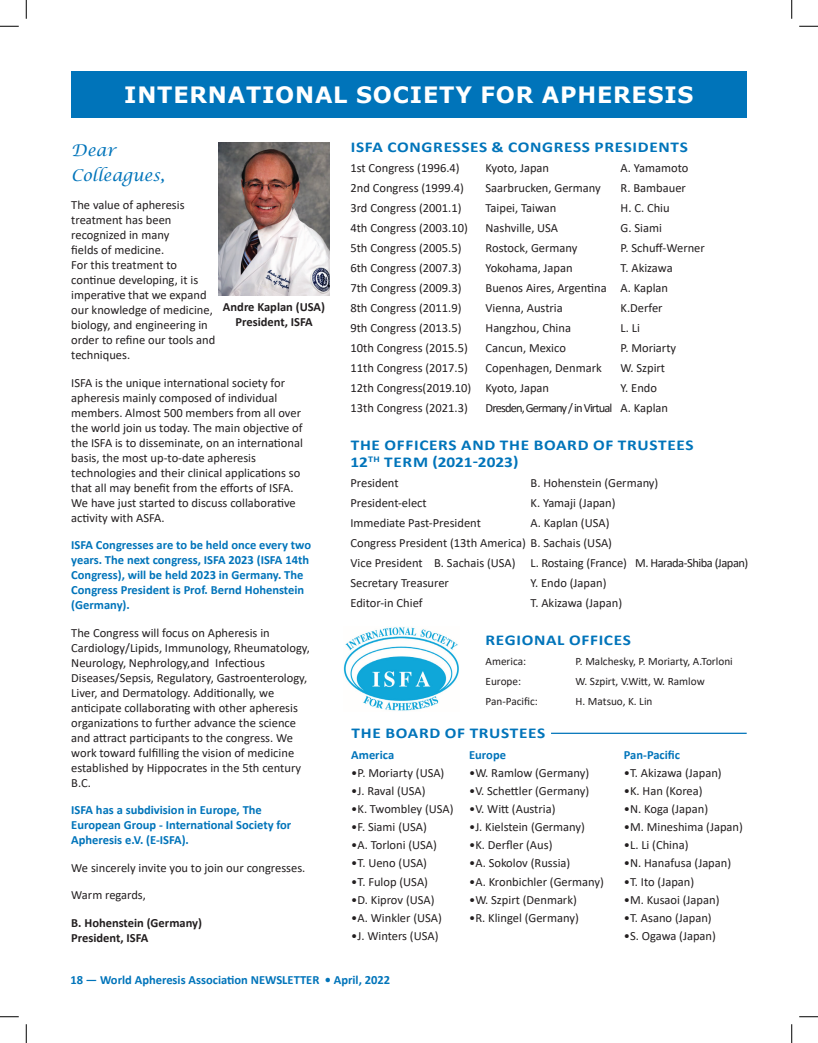
<style>
.page{position:relative;width:818px;height:1043px;background:#fff}
.page>*{position:absolute;margin:0;border:0;box-sizing:border-box;transform-origin:0 0}
.t1{font:700 22.5px "Verdana";letter-spacing:.035em;color:#fff}
.t2{font:italic 16.25px/25px "Lucida Calligraphy";color:#0074ba}
.t3{font:700 15px "Calibri";letter-spacing:.04em;color:#0074ba;scale:1.15 1}
.t4{font:700 15px "Calibri";color:#0074ba;scale:1.15 1}
.t5{font:12.5px/15px "Calibri";color:#231f20}
.t6{font:700 12.5px/15px "Calibri";color:#0074ba}
.t7{font:700 12.5px/15px "Calibri";color:#231f20}
.t8{font:12.5px "Calibri";letter-spacing:-.07em;color:#231f20}
.t9{font:11.25px "Calibri";color:#231f20}
</style>
<div class="page">
<img style="left:218px;top:142px;width:111px;height:153px">
<img style="left:343px;top:627px;width:116px;height:84px">
<hr style="left:551px;top:732px;width:195px;height:2px;background:#0074ba">
<div style="left:71px;top:71px;width:675px;height:46px;background:#0074ba"></div>
<svg style="left:0;top:26px;width:19px;height:1px"></svg>
<svg style="left:799px;top:26px;width:19px;height:1px"></svg>
<svg style="left:0;top:1016px;width:19px;height:1px"></svg>
<svg style="left:799px;top:1016px;width:19px;height:1px"></svg>
<svg style="left:26px;top:0;width:1px;height:19px"></svg>
<svg style="left:26px;top:1024px;width:1px;height:18px"></svg>
<svg style="left:791px;top:0;width:1px;height:19px"></svg>
<svg style="left:791px;top:1024px;width:1px;height:18px"></svg>
<h1 class="t1" style="left:124px;top:79px;width:51px">INTER</h1>
<h1 class="t1" style="left:208px;top:79px;width:55px">NATIO</h1>
<h1 class="t1" style="left:295px;top:79px;width:131px">NAL SOCIETY</h1>
<h1 class="t1" style="left:480px;top:79px;width:97px">FOR APHERESIS</h1>
<h2 class="t2" style="left:71px;top:138px;width:95px">Dear<br>Colleagues,</h2>
<p class="t5" style="left:71px;top:197px;width:146px">The value of apheresis treatment has been recognized in many<br>fields of medicine.<br>For this treatment to continue developing, it is imperative that we expand our knowledge of medicine, biology, and engineering in order to refine our tools and techniques.</p>
<p class="t5" style="left:71px;top:374px;width:233px">ISFA is the unique international society for apheresis mainly composed of individual members. Almost 500 members from all over the world join us today. The main objective of the ISFA is to disseminate, on an international basis, the most up-to-date apheresis technologies and their clinical applications so that all may benefit from the efforts of ISFA.<br>We have just started to discuss collaborative activity with ASFA.</p>
<p class="t6" style="left:71px;top:537px;width:241px">ISFA Congresses are to be held once every two years. The next congress, ISFA 2023 (ISFA 14th Congress), will be held 2023 in Germany. The Congress President is Prof. Bernd Hohenstein (Germany).</p>
<p class="t5" style="left:71px;top:624px;width:240px">The Congress will focus on Apheresis in Cardiology/Lipids, Immunology, Rheumatology, Neurology, Nephrology,and Infectious Diseases/Sepsis, Regulatory, Gastroenterology, Liver, and Dermatology. Additionally, we anticipate collaborating with other apheresis organizations to further advance the science and attract participants to the congress. We work toward fulfilling the vision of medicine established by Hippocrates in the 5th century B.C.</p>
<p class="t6" style="left:71px;top:802px;width:221px">ISFA has a subdivision in Europe, The<br>European Group - International Society for<br>Apheresis e.V. (E-ISFA).</p>
<p class="t5" style="left:71px;top:859px;width:235px">We sincerely invite you to join our congresses.</p>
<p class="t5" style="left:71px;top:887px;width:76px">Warm regards,</p>
<p class="t7" style="left:71px;top:915px;width:132px">B. Hohenstein (Germany)<br>President, ISFA</p>
<p class="t7" style="left:223px;top:299px;width:104px;text-align:center">Andre Kaplan (USA)<br>President, ISFA</p>
<p class="t3" style="left:351px;top:136px;width:50px">ISFA Congresses</p>
<p class="t3" style="left:491px;top:136px;width:33px">&amp; Congress</p>
<p class="t3" style="left:594px;top:136px;width:18px">Presidents</p>
<p class="t5" style="left:350px;top:160px;width:111px">1st Congress (1996.4)</p>
<p class="t5" style="left:485px;top:160px;width:65px">Kyoto, Japan</p>
<p class="t5" style="left:620px;top:160px;width:69px">A. Yamamoto</p>
<p class="t5" style="left:350px;top:180px;width:115px">2nd Congress (1999.4)</p>
<p class="t5" style="left:485px;top:180px;width:117px">Saarbrucken, Germany</p>
<p class="t5" style="left:620px;top:180px;width:67px">R. Bambauer</p>
<p class="t5" style="left:350px;top:200px;width:113px">3rd Congress (2001.1)</p>
<p class="t5" style="left:485px;top:200px;width:72px">Taipei, Taiwan</p>
<p class="t5" style="left:620px;top:200px;width:51px">H. C. Chiu</p>
<p class="t5" style="left:350px;top:220px;width:119px">4th Congress (2003.10)</p>
<p class="t5" style="left:485px;top:220px;width:74px">Nashville, USA</p>
<p class="t5" style="left:620px;top:220px;width:43px">G. Siami</p>
<p class="t5" style="left:350px;top:240px;width:113px">5th Congress (2005.5)</p>
<p class="t5" style="left:485px;top:240px;width:93px">Rostock, Germany</p>
<p class="t5" style="left:620px;top:240px;width:86px">P. Schuff-Werner</p>
<p class="t5" style="left:350px;top:260px;width:113px">6th Congress (2007.3)</p>
<p class="t5" style="left:485px;top:260px;width:89px">Yokohama, Japan</p>
<p class="t5" style="left:620px;top:260px;width:54px">T. Akizawa</p>
<p class="t5" style="left:350px;top:280px;width:113px">7th Congress (2009.3)</p>
<p class="t5" style="left:485px;top:280px;width:184px">Buenos Aires, Argentina A. Kaplan</p>
<p class="t5" style="left:350px;top:300px;width:113px">8th Congress (2011.9)</p>
<p class="t5" style="left:485px;top:300px;width:79px">Vienna, Austria</p>
<p class="t5" style="left:620px;top:300px;width:44px">K.Derfer</p>
<p class="t5" style="left:350px;top:320px;width:113px">9th Congress (2013.5)</p>
<p class="t5" style="left:485px;top:320px;width:87px">Hangzhou, China</p>
<p class="t5" style="left:620px;top:320px;width:21px">L. Li</p>
<p class="t5" style="left:350px;top:340px;width:119px">10th Congress (2015.5)</p>
<p class="t5" style="left:485px;top:340px;width:82px">Cancun, Mexico</p>
<p class="t5" style="left:620px;top:340px;width:57px">P. Moriarty</p>
<p class="t5" style="left:350px;top:360px;width:119px">11th Congress (2017.5)</p>
<p class="t5" style="left:485px;top:360px;width:118px">Copenhagen, Denmark</p>
<p class="t5" style="left:620px;top:360px;width:46px">W. Szpirt</p>
<p class="t5" style="left:350px;top:380px;width:200px">12th Congress(2019.10) Kyoto, Japan</p>
<p class="t5" style="left:620px;top:380px;width:38px">Y. Endo</p>
<p class="t5" style="left:350px;top:400px;width:119px">13th Congress (2021.3)</p>
<p class="t8" style="left:485px;top:399px;width:184px">Dresden, Germany / in Virtual A. Kaplan</p>
<p class="t3" style="left:351px;top:434px;width:49px">The Officers</p>
<p class="t3" style="left:461px;top:434px;width:11px">and</p>
<p class="t3" style="left:500px;top:434px;width:10px">the</p>
<p class="t3" style="left:533px;top:434px;width:20px">Board</p>
<p class="t3" style="left:593px;top:434px;width:39px">of Trustees</p>
<p class="t3" style="left:350px;top:451px;width:48px">12<sup>th</sup> Term</p>
<p class="t4" style="left:432px;top:451px;width:76px">(2021-2023)</p>
<p class="t5" style="left:350px;top:475px;width:50px">President</p>
<p class="t5" style="left:530px;top:475px;width:129px">B. Hohenstein (Germany)</p>
<p class="t5" style="left:350px;top:495px;width:78px">President-elect</p>
<p class="t5" style="left:530px;top:495px;width:87px">K. Yamaji (Japan)</p>
<p class="t5" style="left:350px;top:515px;width:132px">Immediate Past-President</p>
<p class="t5" style="left:350px;top:512px;width:399px;line-height:20px;text-indent:180px">A. Kaplan (USA)<br>Congress President (13th America) B. Sachais (USA)<br>Vice President B. Sachais (USA) L. Rostaing (France) M. Harada-Shiba (Japan)<br>Secretary Treasurer</p>
<p class="t5" style="left:530px;top:575px;width:77px">Y. Endo (Japan)</p>
<p class="t5" style="left:350px;top:595px;width:74px">Editor-in Chief</p>
<p class="t5" style="left:530px;top:595px;width:93px">T. Akizawa (Japan)</p>
<p class="t3" style="left:485px;top:629px;width:19px">Regional</p>
<p class="t3" style="left:569px;top:629px;width:19px">Offices</p>
<p class="t9" style="left:485px;top:653px;width:42px">America:</p>
<p class="t9" style="left:575px;top:653px;width:159px">P. Malchesky, P. Moriarty, A.Torloni</p>
<p class="t9" style="left:485px;top:673px;width:37px">Europe:</p>
<p class="t9" style="left:575px;top:673px;width:131px">W. Szpirt, V.Witt, W. Ramlow</p>
<p class="t9" style="left:485px;top:693px;width:54px">Pan-Pacific:</p>
<p class="t9" style="left:575px;top:693px;width:78px">H. Matsuo, K. Lin</p>
<p class="t3" style="left:351px;top:722px;width:49px">The Board</p>
<p class="t3" style="left:445px;top:722px;width:39px">of Trustees</p>
<p class="t6" style="left:351px;top:747px;width:44px">America</p>
<p class="t5" style="left:351px;top:764px;width:95px">•P. Moriarty (USA)</p>
<p class="t5" style="left:351px;top:783px;width:76px">•J. Raval (USA)</p>
<p class="t5" style="left:351px;top:801px;width:104px">•K. Twombley (USA)</p>
<p class="t5" style="left:351px;top:819px;width:77px">•F. Siami (USA)</p>
<p class="t5" style="left:351px;top:837px;width:87px">•A. Torloni (USA)</p>
<p class="t5" style="left:351px;top:855px;width:77px">•T. Ueno (USA)</p>
<p class="t5" style="left:351px;top:873px;width:78px">•T. Fulop (USA)</p>
<p class="t5" style="left:351px;top:891px;width:85px">•D. Kiprov (USA)</p>
<p class="t5" style="left:351px;top:909px;width:92px">•A. Winkler (USA)</p>
<p class="t5" style="left:351px;top:928px;width:89px">•J. Winters (USA)</p>
<p class="t6" style="left:469px;top:747px;width:38px">Europe</p>
<p class="t5" style="left:469px;top:764px;width:122px">•W. Ramlow (Germany)</p>
<p class="t5" style="left:469px;top:783px;width:121px">•V. Schettler (Germany)</p>
<p class="t5" style="left:469px;top:801px;width:88px">•V. Witt (Austria)</p>
<p class="t5" style="left:469px;top:819px;width:117px">•J. Kielstein (Germany)</p>
<p class="t5" style="left:469px;top:837px;width:85px">•K. Derfler (Aus)</p>
<p class="t5" style="left:469px;top:855px;width:103px">•A. Sokolov (Russia)</p>
<p class="t5" style="left:469px;top:873px;width:136px">•A. Kronbichler (Germany)</p>
<p class="t5" style="left:469px;top:891px;width:109px">•W. Szpirt (Denmark)</p>
<p class="t5" style="left:469px;top:909px;width:111px">•R. Klingel (Germany)</p>
<p class="t6" style="left:624px;top:747px;width:58px">Pan-Pacific</p>
<p class="t5" style="left:624px;top:764px;width:99px">•T. Akizawa (Japan)</p>
<p class="t5" style="left:624px;top:783px;width:80px">•K. Han (Korea)</p>
<p class="t5" style="left:624px;top:801px;width:86px">•N. Koga (Japan)</p>
<p class="t5" style="left:624px;top:819px;width:120px">•M. Mineshima (Japan)</p>
<p class="t5" style="left:624px;top:837px;width:66px">•L. Li (China)</p>
<p class="t5" style="left:624px;top:855px;width:109px">•N. Hanafusa (Japan)</p>
<p class="t5" style="left:624px;top:873px;width:72px">•T. Ito (Japan)</p>
<p class="t5" style="left:624px;top:891px;width:97px">•M. Kusaoi (Japan)</p>
<p class="t5" style="left:624px;top:909px;width:89px">•T. Asano (Japan)</p>
<p class="t5" style="left:624px;top:928px;width:94px">•S. Ogawa (Japan)</p>
<p class="t6" style="left:70px;top:971px;width:321px">18 — World Apheresis Association NEWSLETTER • April, 2022</p>
</div>
